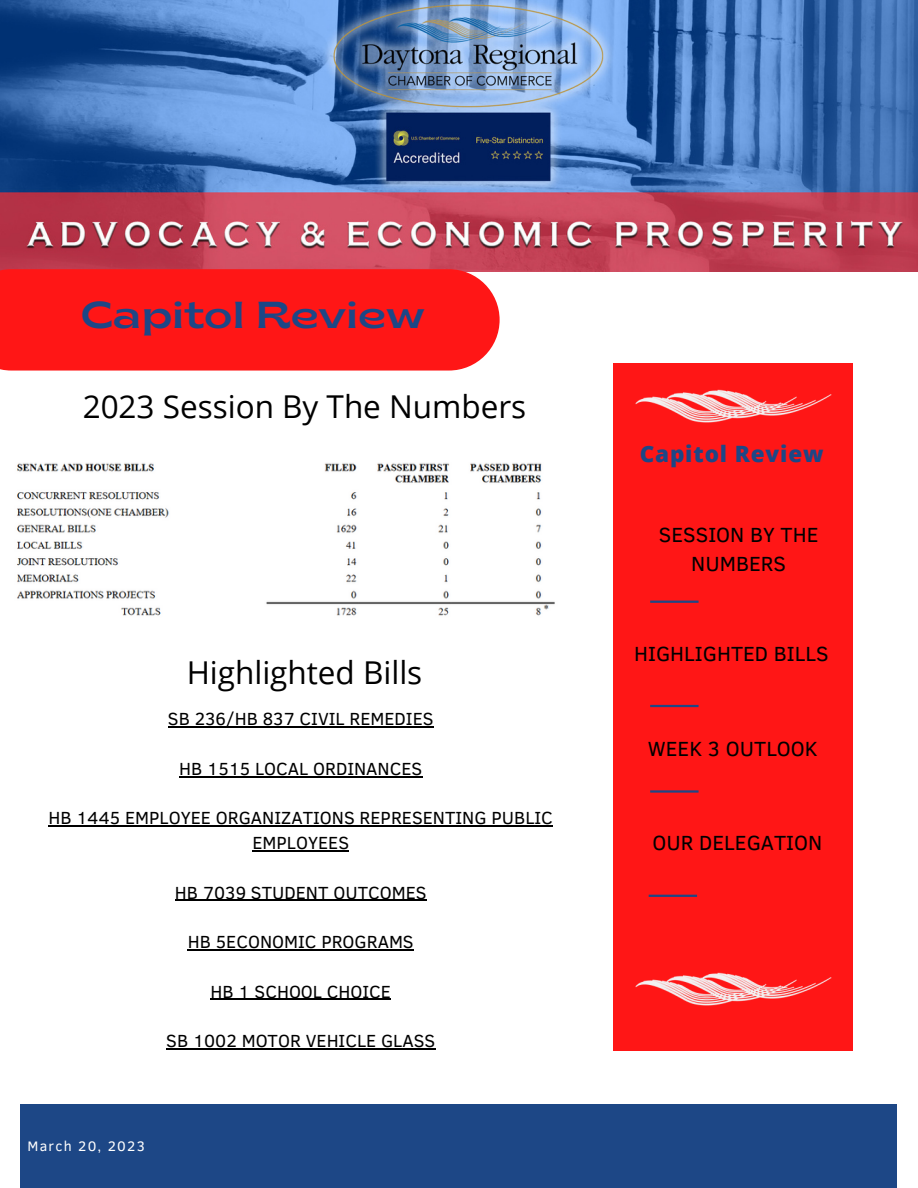
<style>
.page{position:relative;width:918px;height:1188px;background:#fff}
.page>*{position:absolute;margin:0;border:0;box-sizing:border-box;transform-origin:0 0}
.t1{font:semi-expanded 37.5px "Brice";color:#1d4786}
.t2{font:31.5px "Open Sans";color:#000}
.t3{font:800 22.5px "Open Sans";letter-spacing:.04em;color:#1d4786}
.t4{font:21px/29.2px "Clear Sans";color:#000;text-align:center}
.t5{font:18px/24.8px "Clear Sans";color:#000;text-align:center}
.t6{font:14.1px "Clear Sans";letter-spacing:.09em;color:#fff}
</style>
<div class="page">
<div style="left:613px;top:364px;width:240px;height:687px;background:#ff1616"></div>
<div style="left:21px;top:1104px;width:876px;height:84px;background:#1d4786"></div>
<img style="left:0;top:0;width:918px;height:272px">
<div style="left:0;top:269px;width:499px;height:102px;background:#ff1616"></div>
<hr style="left:650px;top:601px;width:49px;height:2px;background:#1d4786">
<hr style="left:650px;top:705px;width:49px;height:2px;background:#1d4786">
<hr style="left:650px;top:790px;width:49px;height:3px;background:#1d4786">
<hr style="left:649px;top:895px;width:48px;height:2px;background:#1d4786">
<img style="left:635px;top:389px;width:197px;height:34px">
<img style="left:635px;top:972px;width:197px;height:34px">
<img style="left:17px;top:463px;width:538px;height:153px">
<hr style="left:168px;top:727px;width:266px;height:1px;background:#000">
<hr style="left:179px;top:776px;width:243px;height:1px;background:#000">
<hr style="left:48px;top:826px;width:505px;height:1px;background:#000">
<hr style="left:252px;top:850px;width:97px;height:1px;background:#000">
<hr style="left:175px;top:900px;width:252px;height:1px;background:#000">
<hr style="left:188px;top:949px;width:226px;height:1px;background:#000">
<hr style="left:211px;top:999px;width:180px;height:1px;background:#000">
<hr style="left:166px;top:1048px;width:269px;height:1px;background:#000">
<h1 class="t1" style="left:81px;top:300px;width:345px">Capitol Review</h1>
<h2 class="t2" style="left:83px;top:384px;width:445px">2023 Session By The Numbers</h2>
<h2 class="t2" style="left:187px;top:650px;width:237px">Highlighted Bills</h2>
<p class="t5" style="left:168px;top:706px;width:267px">SB 236/HB 837 CIVIL REMEDIES</p>
<p class="t5" style="left:179px;top:755px;width:245px">HB 1515 LOCAL ORDINANCES</p>
<p class="t5" style="left:48px;top:805px;width:506px">HB 1445 EMPLOYEE ORGANIZATIONS REPRESENTING PUBLIC<br>EMPLOYEES</p>
<p class="t5" style="left:175px;top:879px;width:253px">HB 7039 STUDENT OUTCOMES</p>
<p class="t5" style="left:188px;top:929px;width:227px">HB 5ECONOMIC PROGRAMS</p>
<p class="t5" style="left:211px;top:978px;width:182px">HB 1 SCHOOL CHOICE</p>
<p class="t5" style="left:166px;top:1028px;width:271px">SB 1002 MOTOR VEHICLE GLASS</p>
<p class="t6" style="left:28px;top:1136px;width:119px">March 20, 2023</p>
<p class="t3" style="left:640px;top:438px;width:185px">Capitol Review</p>
<p class="t4" style="left:659px;top:519px;width:161px">SESSION BY THE<br>NUMBERS</p>
<p class="t4" style="left:634px;top:638px;width:196px">HIGHLIGHTED BILLS</p>
<p class="t4" style="left:648px;top:732px;width:172px">WEEK 3 OUTLOOK</p>
<p class="t4" style="left:652px;top:827px;width:171px">OUR DELEGATION</p>
</div>
